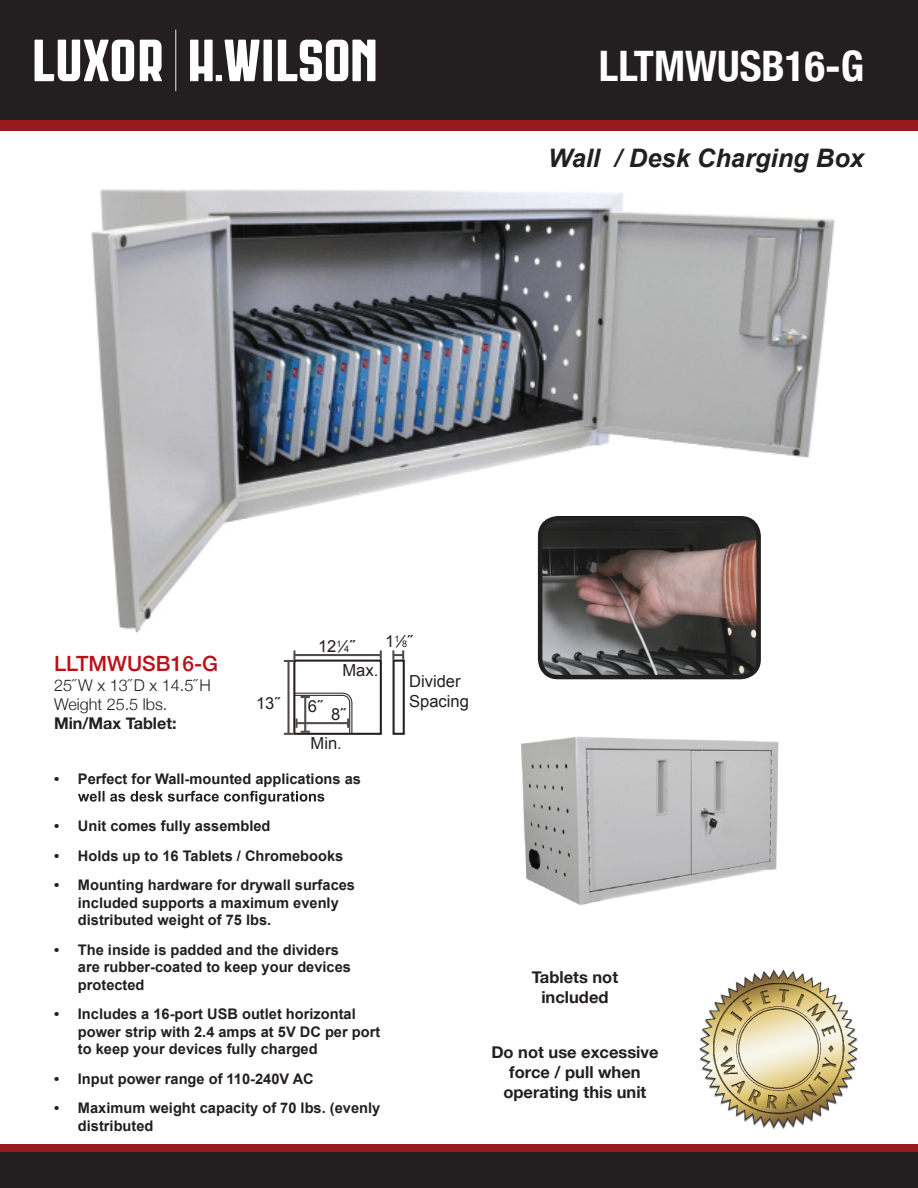
<style>
.page{position:relative;width:918px;height:1188px;background:#fff}
.page>*{position:absolute;margin:0;border:0;box-sizing:border-box;transform-origin:0 0}
.t1{font:700 condensed 42px "Helvetica Neue";color:#fff}
.t2{font:italic 700 25.5px "Arial";color:#231f20}
.t3{font:500 21px "Helvetica Neue";color:#bd1018}
.t4{font:700 16.5px/19.8px "Helvetica Neue";color:#231f20;text-align:center}
.t5{font:16.5px/20px "Arial";color:#231f20}
.t6{font:300 16.2px/19.5px "Helvetica Neue";color:#231f20}
.t7{font:700 16.2px "Helvetica Neue";color:#231f20}
.t8{font:700 14.7px/17.5px "Arial";color:#231f20}
.s1{font-size:9.15px}
</style>
<div class="page">
<div style="left:0;top:1145px;width:918px;height:7px;background:#981a1e"></div>
<div style="left:0;top:1152px;width:918px;height:36px;background:#231f20"></div>
<div style="left:0;top:120px;width:918px;height:11px;background:#981a1e"></div>
<div style="left:0;top:0;width:918px;height:120px;background:#231f20"></div>
<img style="left:699px;top:969px;width:159px;height:160px">
<svg style="left:35px;top:40px;width:99px;height:41px"></svg>
<svg style="left:140px;top:40px;width:22px;height:41px"></svg>
<svg style="left:190px;top:40px;width:70px;height:41px"></svg>
<div style="left:264px;top:40px;width:8px;height:41px;background:#fff"></div>
<svg style="left:278px;top:40px;width:97px;height:41px"></svg>
<hr style="left:175px;top:30px;width:1px;height:61px;background:#fff">
<img style="left:91px;top:189px;width:744px;height:446px">
<img style="left:521px;top:736px;width:258px;height:169px">
<img style="left:540px;top:518px;width:219px;height:159px">
<div style="left:538px;top:516px;width:223px;height:163px;border:4px solid #231f20;border-radius:18px"></div>
<div style="left:293px;top:660px;width:89px;height:75px;border:2px solid #231f20"></div>
<div style="left:393px;top:660px;width:12px;height:75px;border:2px solid #231f20"></div>
<hr style="left:287px;top:661px;width:3px;height:73px;background:#524a47">
<svg style="left:284px;top:692px;width:69px;height:43px"></svg>
<hr style="left:294px;top:654px;width:87px;height:2px;background:#524a47">
<svg style="left:284px;top:650px;width:11px;height:12px"></svg>
<svg style="left:380px;top:650px;width:2px;height:10px"></svg>
<svg style="left:392px;top:650px;width:12px;height:10px"></svg>
<svg style="left:78px;top:791px;width:246px;height:14px"></svg>
<h1 class="t1" style="left:599px;top:31px;width:267px">LLTMWUSB16-G</h1>
<h2 class="t2" style="left:548px;top:141px;width:318px">Wall / Desk Charging Box</h2>
<h3 class="t3" style="left:54px;top:647px;width:166px">LLTMWUSB16-G</h3>
<p class="t6" style="left:54px;top:674px;width:159px">25˝ W x 13˝ D x 14.5˝ H<br>Weight 25.5 lbs.</p>
<p class="t7" style="left:54px;top:711px;width:124px">Min/Max Tablet:</p>
<p class="t5" style="left:256px;top:693px;width:25px">13˝</p>
<p class="t5" style="left:318px;top:637px;width:38px">12<sup>1</sup>⁄<span class="s1">4</span>˝</p>
<p class="t5" style="left:342px;top:661px;width:37px">Max.</p>
<p class="t5" style="left:308px;top:696px;width:16px">6˝</p>
<p class="t5" style="left:331px;top:704px;width:16px">8˝</p>
<p class="t5" style="left:311px;top:733px;width:33px">Min.</p>
<p class="t5" style="left:385px;top:631px;width:29px">1<sup>1</sup>⁄<span class="s1">8</span>˝</p>
<p class="t5" style="left:409px;top:671px;width:61px">Divider<br>Spacing</p>
<p class="t8" style="left:54px;top:770px;width:309px">• Perfect for Wall-mounted applications as</p>
<p class="t8" style="left:54px;top:818px;width:218px">• Unit comes fully assembled</p>
<p class="t8" style="left:54px;top:847px;width:291px">• Holds up to 16 Tablets / Chromebooks</p>
<p class="t8" style="left:78px;top:877px;width:279px;text-indent:-24px">• Mounting hardware for drywall surfaces included supports a maximum evenly distributed weight of 75 lbs.</p>
<p class="t8" style="left:78px;top:941px;width:275px;text-indent:-24px">• The inside is padded and the dividers are rubber-coated to keep your devices protected</p>
<p class="t8" style="left:78px;top:1006px;width:304px;text-indent:-24px">• Includes a 16-port USB outlet horizontal power strip with 2.4 amps at 5V DC per port to keep your devices fully charged</p>
<p class="t8" style="left:54px;top:1070px;width:261px">• Input power range of 110-240V AC</p>
<p class="t8" style="left:78px;top:1100px;width:304px;text-indent:-24px">• Maximum weight capacity of 70 lbs. (evenly distributed</p>
<p class="t4" style="left:532px;top:968px;width:88px">Tablets not included</p>
<p class="t4" style="left:491px;top:1043px;width:169px">Do not use excessive force / pull when operating this unit</p>
</div>
